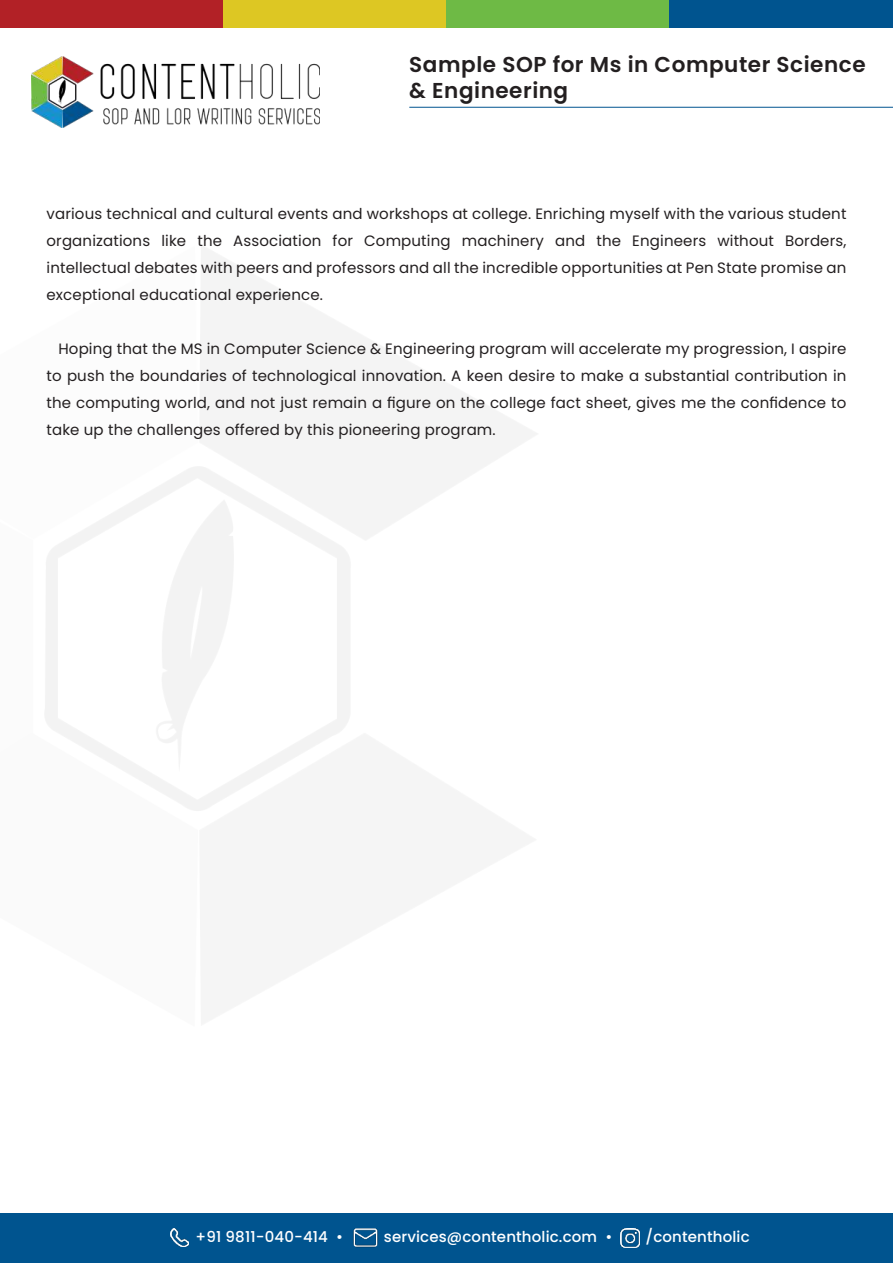
<style>
.page{position:relative;width:893px;height:1263px;background:#fff}
.page>*{position:absolute;margin:0;border:0;box-sizing:border-box;transform-origin:0 0}
.t1{font:600 21.6px/25.8px "Poppins";letter-spacing:.025em;color:#231f20}
.t2{font:15px/27px "Poppins";letter-spacing:.01em;color:#231f20;text-align:justify}
.t3{font:500 15px "Poppins";letter-spacing:.01em;color:#fff}
</style>
<div class="page">
<div style="left:0;top:0;width:223px;height:28px;background:#b22126"></div>
<div style="left:223px;top:0;width:223px;height:28px;background:#ddc723"></div>
<div style="left:446px;top:0;width:224px;height:28px;background:#6eba45"></div>
<div style="left:670px;top:0;width:223px;height:28px;background:#00548f"></div>
<img style="left:32px;top:57px;width:288px;height:71px">
<div style="left:0;top:1214px;width:893px;height:49px;background:#00548f"></div>
<hr style="left:409px;top:107px;width:484px;height:1px;background:#00548f">
<img style="left:621px;top:1228px;width:19px;height:19px">
<img style="left:170px;top:1228px;width:19px;height:19px">
<img style="left:353px;top:1228px;width:25px;height:20px">
<h1 class="t1" style="left:409px;top:51px;width:458px">Sample SOP for Ms in Computer Science &amp; Engineering</h1>
<p class="t2" style="left:47px;top:200px;width:801px">various technical and cultural events and workshops at college. Enriching myself with the various student organizations like the Association for Computing machinery and the Engineers without Borders, intellectual debates with peers and professors and all the incredible opportunities at Pen State promise an exceptional educational experience.</p>
<p class="t2" style="left:47px;top:335px;width:801px;text-indent:12px">Hoping that the MS in Computer Science &amp; Engineering program will accelerate my progression, I aspire to push the boundaries of technological innovation. A keen desire to make a substantial contribution in the computing world, and not just remain a figure on the college fact sheet, gives me the confidence to take up the challenges offered by this pioneering program.</p>
<p class="t3" style="left:196px;top:1228px;width:149px">+91 9811-040-414 •</p>
<p class="t3" style="left:384px;top:1228px;width:230px">services@contentholic.com •</p>
<p class="t3" style="left:645px;top:1228px;width:106px">/contentholic</p>
</div>
